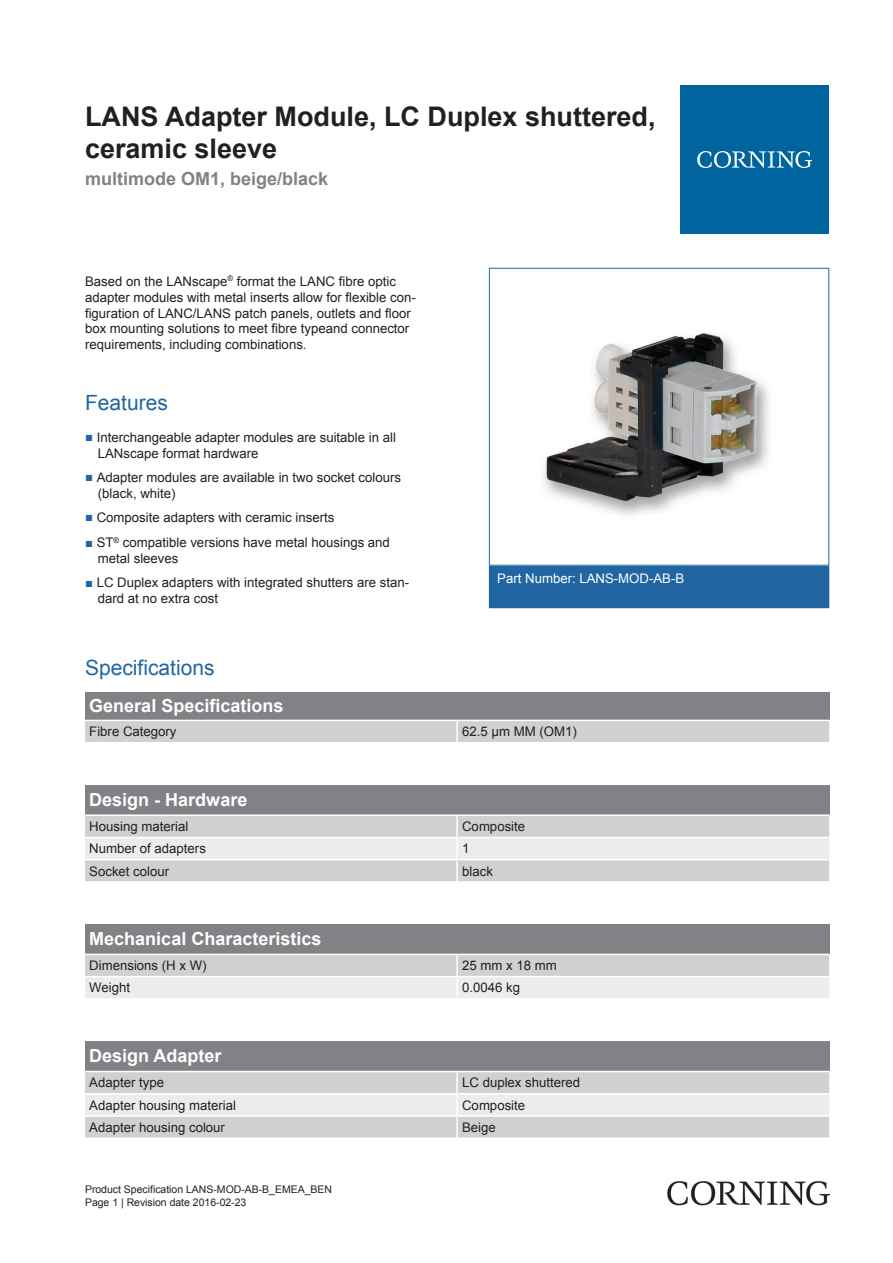
<style>
.page{position:relative;width:893px;height:1263px;background:#fff}
.page>*{position:absolute;margin:0;border:0;box-sizing:border-box;transform-origin:0 0}
.t1{font:700 27px/32.4px "Arial";color:#231f20}
.t2{font:21px "Arial";color:#2166a2}
.t3{font:700 18px "Arial";color:#fff}
.t4{font:700 18px "Arial";color:#808285}
.t5{font:13.2px/15.9px "Arial";color:#231f20}
.t6{font:13.2px "Arial";color:#fff}
.t7{font:10.5px/12.6px "Arial";color:#231f20}
.s1{color:#2166a2}
</style>
<div class="page">
<div style="left:489px;top:566px;width:340px;height:42px;background:#2166a2"></div>
<div style="left:85px;top:692px;width:744px;height:28px;background:#808285"></div>
<div style="left:85px;top:721px;width:744px;height:21px;background:#d1cfcf"></div>
<hr style="left:456px;top:721px;width:2px;height:21px;background:#fff">
<div style="left:85px;top:785px;width:744px;height:29px;background:#808285"></div>
<div style="left:85px;top:816px;width:744px;height:65px;background:#d1cfcf"></div>
<div style="left:85px;top:838px;width:744px;height:21px;background:#edeceb"></div>
<hr style="left:456px;top:816px;width:2px;height:21px;background:#fff">
<hr style="left:456px;top:838px;width:2px;height:21px;background:#fff">
<hr style="left:456px;top:860px;width:2px;height:21px;background:#fff">
<hr style="left:85px;top:837px;width:372px;height:1px;background:#fff">
<hr style="left:457px;top:837px;width:372px;height:1px;background:#fff">
<hr style="left:85px;top:859px;width:372px;height:1px;background:#fff">
<hr style="left:457px;top:859px;width:372px;height:1px;background:#fff">
<div style="left:85px;top:924px;width:744px;height:29px;background:#808285"></div>
<svg style="left:85px;top:955px;width:744px;height:43px;background:#dfdddd"></svg>
<hr style="left:456px;top:955px;width:2px;height:21px;background:#fff">
<hr style="left:456px;top:977px;width:2px;height:21px;background:#fff">
<hr style="left:85px;top:976px;width:372px;height:1px;background:#fff">
<hr style="left:457px;top:976px;width:372px;height:1px;background:#fff">
<div style="left:85px;top:1041px;width:744px;height:30px;background:#808285"></div>
<div style="left:85px;top:1072px;width:744px;height:65px;background:#d1cfcf"></div>
<div style="left:85px;top:1094px;width:744px;height:21px;background:#edeceb"></div>
<hr style="left:456px;top:1072px;width:2px;height:21px;background:#fff">
<hr style="left:456px;top:1094px;width:2px;height:21px;background:#fff">
<hr style="left:456px;top:1117px;width:2px;height:20px;background:#fff">
<hr style="left:85px;top:1093px;width:372px;height:1px;background:#fff">
<hr style="left:457px;top:1093px;width:372px;height:1px;background:#fff">
<hr style="left:85px;top:1115px;width:372px;height:2px;background:#fff">
<hr style="left:457px;top:1115px;width:372px;height:2px;background:#fff">
<div style="left:680px;top:85px;width:149px;height:149px;background:#00649e"></div>
<svg style="left:697px;top:151px;width:115px;height:17px"></svg>
<img style="left:668px;top:1181px;width:161px;height:24px">
<img style="left:543px;top:333px;width:226px;height:182px">
<div style="left:489px;top:268px;width:340px;height:298px;border:1px solid #2166a2"></div>
<h1 class="t1" style="left:85px;top:101px;width:572px">LANS Adapter Module, LC Duplex shuttered, ceramic sleeve</h1>
<h3 class="t4" style="left:85px;top:166px;width:245px">multimode OM1, beige/black</h3>
<p class="t5" style="left:85px;top:273px;width:332px">Based on the LANscape<sup>®</sup> format the LANC fibre optic adapter modules with metal inserts allow for flexible con&shy;figuration of LANC/LANS patch panels, outlets and floor box mounting solutions to meet fibre typeand connector requirements, including combinations.</p>
<h2 class="t2" style="left:85px;top:388px;width:84px">Features</h2>
<p class="t5" style="left:98px;top:429px;width:300px;text-indent:-13px"><span class="s1">■</span> Interchangeable adapter modules are suitable in all<br>LANscape format hardware</p>
<p class="t5" style="left:98px;top:469px;width:305px;text-indent:-13px"><span class="s1">■</span> Adapter modules are available in two socket colours (black, white)</p>
<p class="t5" style="left:85px;top:509px;width:251px"><span class="s1">■</span> Composite adapters with ceramic inserts</p>
<p class="t5" style="left:98px;top:535px;width:294px;text-indent:-13px"><span class="s1">■</span> ST<sup>®</sup> compatible versions have metal housings and metal sleeves</p>
<p class="t5" style="left:98px;top:575px;width:313px;text-indent:-13px"><span class="s1">■</span> LC Duplex adapters with integrated shutters are stan&shy;dard at no extra cost</p>
<p class="t6" style="left:497px;top:570px;width:189px">Part Number: LANS-MOD-AB-B</p>
<h2 class="t2" style="left:85px;top:654px;width:131px">Specifications</h2>
<h3 class="t3" style="left:89px;top:694px;width:196px">General Specifications</h3>
<p class="t5" style="left:89px;top:724px;width:89px">Fibre Category</p>
<p class="t5" style="left:462px;top:724px;width:116px">62.5 µm MM (OM1)</p>
<h3 class="t3" style="left:89px;top:788px;width:160px">Design - Hardware</h3>
<p class="t5" style="left:89px;top:819px;width:101px">Housing material</p>
<p class="t5" style="left:462px;top:819px;width:65px">Composite</p>
<p class="t5" style="left:89px;top:841px;width:118px">Number of adapters</p>
<p class="t5" style="left:462px;top:841px;width:9px">1</p>
<p class="t5" style="left:89px;top:863px;width:81px">Socket colour</p>
<p class="t5" style="left:462px;top:863px;width:32px">black</p>
<h3 class="t3" style="left:89px;top:927px;width:234px">Mechanical Characteristics</h3>
<p class="t5" style="left:89px;top:958px;width:119px">Dimensions (H x W)</p>
<p class="t5" style="left:462px;top:958px;width:96px">25 mm x 18 mm</p>
<p class="t5" style="left:89px;top:980px;width:42px">Weight</p>
<p class="t5" style="left:462px;top:980px;width:59px">0.0046 kg</p>
<h3 class="t3" style="left:89px;top:1044px;width:134px">Design Adapter</h3>
<p class="t5" style="left:89px;top:1075px;width:76px">Adapter type</p>
<p class="t5" style="left:462px;top:1075px;width:120px">LC duplex shuttered</p>
<p class="t5" style="left:89px;top:1097px;width:148px">Adapter housing material</p>
<p class="t5" style="left:462px;top:1097px;width:65px">Composite</p>
<p class="t5" style="left:89px;top:1119px;width:137px">Adapter housing colour</p>
<p class="t5" style="left:462px;top:1119px;width:35px">Beige</p>
<p class="t7" style="left:85px;top:1183px;width:249px">Product Specification LANS-MOD-AB-B_EMEA_BEN<br>Page 1 | Revision date 2016-02-23</p>
</div>
